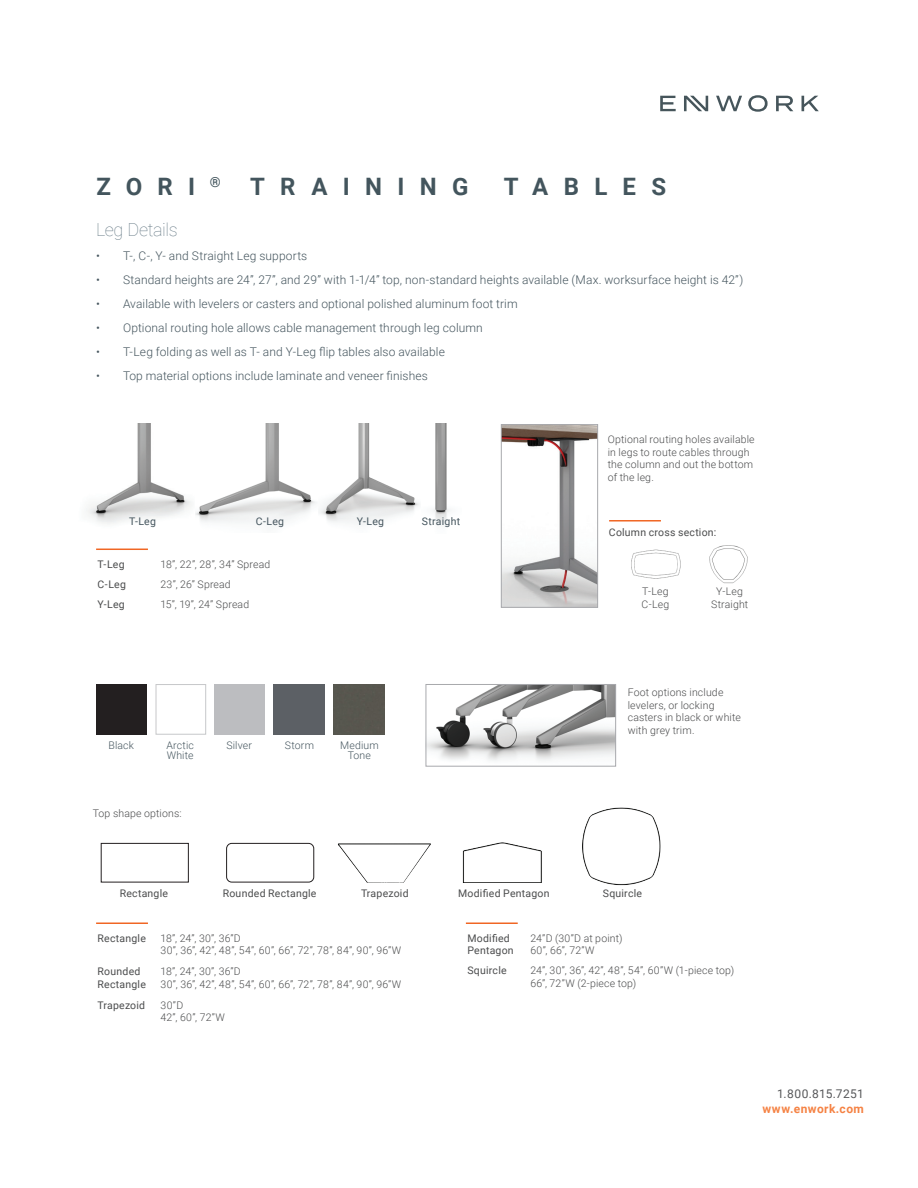
<style>
.page{position:relative;width:918px;height:1188px;background:#fff}
.page>*{position:absolute;margin:0;border:0;box-sizing:border-box;transform-origin:0 0}
.t1{font:700 24px "Roboto";letter-spacing:.64em;color:#43555d}
.t2{font:100 18px "Roboto";letter-spacing:-.025em;color:#667a85}
.t3{font:300 12px "Roboto";letter-spacing:.01em;color:#45555e}
.t4{font:12px "Roboto";letter-spacing:.025em;color:#57585a}
.t5{font:700 12px "Roboto";letter-spacing:.04em;color:#f58345}
.t6{font:300 10.5px/12.6px "Roboto";letter-spacing:.015em;color:#4b4c4d}
.t7{font:10.5px "Roboto";letter-spacing:.02em;color:#4b4c4d}
.t8{font:300 10.5px/10.5px "Roboto";letter-spacing:.015em;color:#45555e}
.t9{font:10.5px "Roboto";letter-spacing:.025em;color:#45555e}
</style>
<div class="page">
<svg style="left:716px;top:96px;width:26px;height:15px"></svg>
<svg style="left:748px;top:95px;width:20px;height:17px"></svg>
<svg style="left:776px;top:96px;width:17px;height:15px"></svg>
<svg style="left:802px;top:96px;width:17px;height:15px"></svg>
<svg style="left:660px;top:96px;width:16px;height:15px"></svg>
<svg style="left:684px;top:96px;width:24px;height:15px"></svg>
<img style="left:428px;top:686px;width:186px;height:75px">
<div style="left:426px;top:684px;width:190px;height:82px;border:1px solid #a8a9ad"></div>
<div style="left:96px;top:684px;width:50px;height:51px;background:#231f20"></div>
<div style="left:156px;top:684px;width:50px;height:51px;border:1px solid #c7c8ca"></div>
<div style="left:274px;top:684px;width:50px;height:51px;background:#5c6065"></div>
<div style="left:334px;top:684px;width:50px;height:51px;background:#58564e"></div>
<img style="left:338px;top:843px;width:93px;height:40px">
<img style="left:462px;top:842px;width:80px;height:40px">
<img style="left:86px;top:423px;width:231px;height:102px">
<img style="left:319px;top:423px;width:100px;height:102px">
<img style="left:432px;top:423px;width:18px;height:101px">
<img style="left:631px;top:549px;width:50px;height:30px">
<img style="left:582px;top:807px;width:79px;height:79px">
<div style="left:101px;top:843px;width:88px;height:40px;border:1px solid #231f20"></div>
<div style="left:226px;top:843px;width:88px;height:40px;border:1px solid #231f20;border-radius:5px"></div>
<hr style="left:96px;top:922px;width:52px;height:2px;background:#f06624">
<hr style="left:466px;top:922px;width:52px;height:2px;background:#f06624">
<img style="left:503px;top:426px;width:93px;height:179px">
<div style="left:501px;top:424px;width:97px;height:183px;border:1px solid #a8a9ad"></div>
<img style="left:709px;top:545px;width:39px;height:39px">
<hr style="left:96px;top:549px;width:52px;height:1px;background:#f06624">
<hr style="left:609px;top:520px;width:52px;height:2px;background:#f06624">
<h1 class="t1" style="left:96px;top:170px;width:373px">ZORI <sup>®</sup> TRAINING</h1>
<h1 class="t1" style="left:504px;top:170px;width:164px">TABLES</h1>
<h2 class="t2" style="left:96px;top:217px;width:83px">Leg Details</h2>
<p class="t3" style="left:96px;top:247px;width:213px">• T-, C-, Y- and Straight Leg supports</p>
<p class="t3" style="left:96px;top:271px;width:649px">• Standard heights are 24”, 27”, and 29” with 1-1/4” top, non-standard heights available (Max. worksurface height is 42”)</p>
<p class="t3" style="left:96px;top:295px;width:423px">• Available with levelers or casters and optional polished aluminum foot trim</p>
<p class="t3" style="left:96px;top:319px;width:388px">• Optional routing hole allows cable management through leg column</p>
<p class="t3" style="left:96px;top:343px;width:350px">• T-Leg folding as well as T- and Y-Leg flip tables also available</p>
<p class="t3" style="left:96px;top:367px;width:333px">• Top material options include laminate and veneer finishes</p>
<p class="t9" style="left:129px;top:514px;width:28px">T-Leg</p>
<p class="t9" style="left:256px;top:514px;width:30px">C-Leg</p>
<p class="t9" style="left:357px;top:514px;width:29px">Y-Leg</p>
<p class="t7" style="left:98px;top:557px;width:28px">T-Leg</p>
<p class="t6" style="left:161px;top:557px;width:111px">18”, 22”, 28”, 34” Spread</p>
<p class="t7" style="left:98px;top:577px;width:30px">C-Leg</p>
<p class="t6" style="left:161px;top:577px;width:72px">23”, 26” Spread</p>
<p class="t7" style="left:98px;top:597px;width:29px">Y-Leg</p>
<p class="t6" style="left:161px;top:597px;width:90px">15”, 19”, 24” Spread</p>
<p class="t9" style="left:422px;top:514px;width:40px">Straight</p>
<p class="t6" style="left:608px;top:433px;width:148px">Optional routing holes available in legs to route cables through the column and out the bottom of the leg.</p>
<p class="t7" style="left:609px;top:525px;width:109px">Column cross section:</p>
<p class="t6" style="left:641px;top:585px;width:29px">T-Leg<br>C-Leg</p>
<p class="t6" style="left:711px;top:585px;width:39px;text-align:center">Y-Leg<br>Straight</p>
<p class="t8" style="left:108px;top:740px;width:27px">Black</p>
<p class="t8" style="left:166px;top:740px;width:29px">Arctic<br>White</p>
<p class="t8" style="left:226px;top:740px;width:27px">Silver</p>
<p class="t8" style="left:285px;top:740px;width:31px">Storm</p>
<p class="t8" style="left:340px;top:740px;width:40px;text-align:center">Medium<br>Tone</p>
<p class="t6" style="left:93px;top:807px;width:90px">Top shape options:</p>
<p class="t6" style="left:628px;top:686px;width:115px">Foot options include levelers, or locking casters in black or white with grey trim.</p>
<p class="t7" style="left:120px;top:886px;width:50px">Rectangle</p>
<p class="t7" style="left:223px;top:886px;width:95px">Rounded Rectangle</p>
<p class="t7" style="left:361px;top:886px;width:49px">Trapezoid</p>
<p class="t7" style="left:458px;top:886px;width:93px">Modified Pentagon</p>
<p class="t7" style="left:603px;top:886px;width:41px">Squircle</p>
<p class="t7" style="left:98px;top:931px;width:50px">Rectangle</p>
<p class="t6" style="left:161px;top:931px;width:242px">18”, 24”, 30”, 36”D<br>30”, 36”, 42”, 48”, 54”, 60”, 66”, 72”, 78”, 84”, 90”, 96”W</p>
<p class="t7" style="left:98px;top:964px;width:44px">Rounded</p>
<p class="t6" style="left:161px;top:965px;width:82px">18”, 24”, 30”, 36”D</p>
<p class="t7" style="left:98px;top:977px;width:50px">Rectangle</p>
<p class="t6" style="left:161px;top:977px;width:242px">30”, 36”, 42”, 48”, 54”, 60”, 66”, 72”, 78”, 84”, 90”, 96”W</p>
<p class="t7" style="left:98px;top:998px;width:49px">Trapezoid</p>
<p class="t6" style="left:161px;top:998px;width:66px">30”D<br>42”, 60”, 72”W</p>
<p class="t7" style="left:467px;top:931px;width:44px">Modified</p>
<p class="t6" style="left:530px;top:931px;width:94px">24”D (30”D at point)</p>
<p class="t7" style="left:467px;top:943px;width:48px">Pentagon</p>
<p class="t6" style="left:530px;top:944px;width:66px">60”, 66”, 72”W</p>
<p class="t7" style="left:467px;top:963px;width:41px">Squircle</p>
<p class="t6" style="left:530px;top:964px;width:205px">24”, 30”, 36”, 42”, 48”, 54”, 60”W (1-piece top)<br>66”, 72”W (2-piece top)</p>
<p class="t4" style="left:777px;top:1085px;width:88px">1.800.815.7251</p>
<p class="t5" style="left:763px;top:1100px;width:103px">www.enwork.com</p>
</div>
